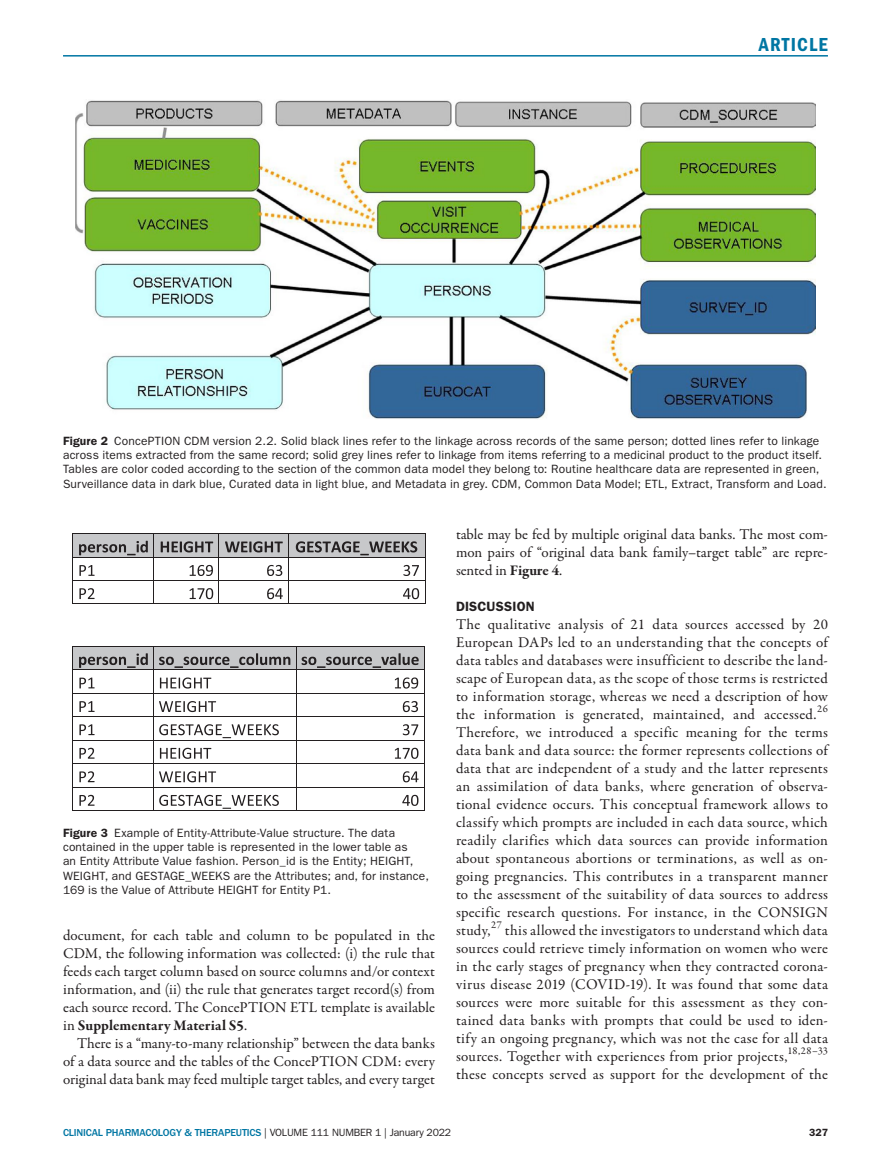
<style>
.page{position:relative;width:891px;height:1175px;background:#fff}
.page>*{position:absolute;margin:0;border:0;box-sizing:border-box;transform-origin:0 0}
.t1{font:19.5px "ITC Franklin Gothic Std Dm Cd";letter-spacing:.06em;color:#0076a3}
.t2{font:15px/18px "Garamond Premr Pro";letter-spacing:.005em;color:#231f20;text-align:justify}
.t3{font:600 13.5px "ITC Franklin Gothic Std";letter-spacing:.01em;color:#231f20}
.t4{font:12px/14.2px "ITC Franklin Gothic Std";letter-spacing:.015em;color:#231f20}
.t5{font:500 10.5px "ITC Franklin Gothic Std";letter-spacing:-.015em;color:#0076a3}
.t6{font:600 10.5px "ITC Franklin Gothic Std";color:#231f20}
.t7{font:10.5px "Garamond Premr Pro";color:#231f20}
.s1{font-weight:600}
.s2{font-weight:700}
.s3{font-weight:400;color:#231f20}
</style>
<div class="page">
<hr style="left:63px;top:55px;width:765px;height:2px;background:#0076a3">
<img style="left:76px;top:100px;width:739px;height:319px">
<div style="left:154px;top:534px;width:64px;height:23px;background:#c7c8ca"></div>
<svg style="left:160px;top:541px;width:1px;height:12px"></svg>
<div style="left:219px;top:534px;width:69px;height:23px;background:#c7c8ca"></div>
<div style="left:289px;top:534px;width:136px;height:23px;background:#c7c8ca"></div>
<svg style="left:296px;top:541px;width:121px;height:14px"></svg>
<hr style="left:154px;top:533px;width:64px;height:1px;background:#231f20">
<hr style="left:219px;top:533px;width:69px;height:1px;background:#231f20">
<hr style="left:289px;top:533px;width:136px;height:1px;background:#231f20">
<svg style="left:403px;top:565px;width:16px;height:11px"></svg>
<hr style="left:154px;top:557px;width:64px;height:1px;background:#231f20">
<hr style="left:219px;top:557px;width:69px;height:1px;background:#231f20">
<hr style="left:289px;top:557px;width:136px;height:1px;background:#231f20">
<svg style="left:403px;top:588px;width:16px;height:11px"></svg>
<hr style="left:154px;top:580px;width:64px;height:1px;background:#231f20">
<hr style="left:219px;top:580px;width:69px;height:1px;background:#231f20">
<hr style="left:289px;top:580px;width:136px;height:1px;background:#231f20">
<svg style="left:73px;top:533px;width:81px;height:71px"></svg>
<hr style="left:154px;top:603px;width:64px;height:1px;background:#231f20">
<svg style="left:161px;top:533px;width:58px;height:71px"></svg>
<hr style="left:219px;top:603px;width:69px;height:1px;background:#231f20">
<svg style="left:225px;top:533px;width:64px;height:71px"></svg>
<hr style="left:289px;top:603px;width:136px;height:1px;background:#231f20">
<svg style="left:425px;top:533px;width:1px;height:71px"></svg>
<div style="left:154px;top:647px;width:142px;height:22px;background:#c7c8ca"></div>
<hr style="left:154px;top:646px;width:142px;height:1px;background:#231f20">
<hr style="left:154px;top:669px;width:142px;height:1px;background:#231f20">
<hr style="left:154px;top:693px;width:142px;height:1px;background:#231f20">
<hr style="left:154px;top:716px;width:142px;height:1px;background:#231f20">
<hr style="left:154px;top:740px;width:142px;height:1px;background:#231f20">
<hr style="left:154px;top:763px;width:142px;height:1px;background:#231f20">
<hr style="left:154px;top:786px;width:142px;height:1px;background:#231f20">
<svg style="left:73px;top:646px;width:217px;height:165px"></svg>
<hr style="left:154px;top:810px;width:142px;height:1px;background:#231f20">
<svg style="left:296px;top:646px;width:129px;height:165px"></svg>
<h1 class="t1" style="left:759px;top:33px;width:71px">ARTICLE</h1>
<p class="t4" style="left:63px;top:434px;width:765px"><span class="s1">Figure 2</span> ConcePTION CDM version 2.2. Solid black lines refer to the linkage across records of the same person; dotted lines refer to linkage across items extracted from the same record; solid grey lines refer to linkage from items referring to a medicinal product to the product itself.<br>Tables are color coded according to the section of the common data model they belong to: Routine healthcare data are represented in green, Surveillance data in dark blue, Curated data in light blue, and Metadata in grey. CDM, Common Data Model; ETL, Extract, Transform and Load.</p>
<p class="t4" style="left:63px;top:825px;width:367px"><span class="s1">Figure 3</span> Example of Entity-Attribute-Value structure. The data contained in the upper table is represented in the lower table as<br>an Entity Attribute Value fashion. Person_id is the Entity; HEIGHT, WEIGHT, and GESTAGE_WEEKS are the Attributes; and, for instance, 169 is the Value of Attribute HEIGHT for Entity P1.</p>
<p class="t2" style="left:63px;top:926px;width:373px">document, for each table and column to be populated in the CDM, the following information was collected: (i) the rule that feeds each target column based on source columns and/or context information, and (ii) the rule that generates target record(s) from each source record. The ConcePTION ETL template is available in <span class="s2">Supplementary Material S5</span>.</p>
<p class="t2" style="left:63px;top:1034px;width:373px;text-indent:14px">There is a “many-to-many relationship” between the data banks of a data source and the tables of the ConcePTION CDM: every original data bank may feed multiple target tables, and every target</p>
<p class="t2" style="left:456px;top:525px;width:373px">table may be fed by multiple original data banks. The most com&shy;mon pairs of “original data bank family–target table” are repre&shy;sented in <span class="s2">Figure 4</span>.</p>
<p class="t3" style="left:456px;top:598px;width:80px">DISCUSSION</p>
<p class="t2" style="left:456px;top:615px;width:374px">The qualitative analysis of 21 data sources accessed by 20<br>European DAPs led to an understanding that the concepts of data tables and databases were insufficient to describe the land&shy;scape of European data, as the scope of those terms is restricted to information storage, whereas we need a description of how the information is generated, maintained, and accessed.</p>
<p class="t7" style="left:817px;top:702px;width:12px">26</p>
<p class="t2" style="left:456px;top:723px;width:374px">Therefore, we introduced a specific meaning for the terms data bank and data source: the former represents collections of data that are independent of a study and the latter represents an assimilation of data banks, where generation of observa&shy;tional evidence occurs. This conceptual framework allows to classify which prompts are included in each data source, which readily clarifies which data sources can provide information about spontaneous abortions or terminations, as well as on&shy;going pregnancies. This contributes in a transparent manner to the assessment of the suitability of data sources to address specific research questions. For instance, in the CONSIGN study,<sup>27</sup> this allowed the investigators to understand which data sources could retrieve timely information on women who were in the early stages of pregnancy when they contracted corona&shy;virus disease 2019 (COVID-19). It was found that some data sources were more suitable for this assessment as they con&shy;tained data banks with prompts that could be used to iden&shy;tify an ongoing pregnancy, which was not the case for all data sources. Together with experiences from prior projects,<sup>18,28–33 </sup>these concepts served as support for the development of the</p>
<p class="t5" style="left:63px;top:1126px;width:390px">CLINICAL PHARMACOLOGY &amp; THERAPEUTICS <span class="s3">| VOLUME 111 NUMBER 1 | January 2022</span></p>
<p class="t6" style="left:809px;top:1125px;width:20px">327</p>
</div>
